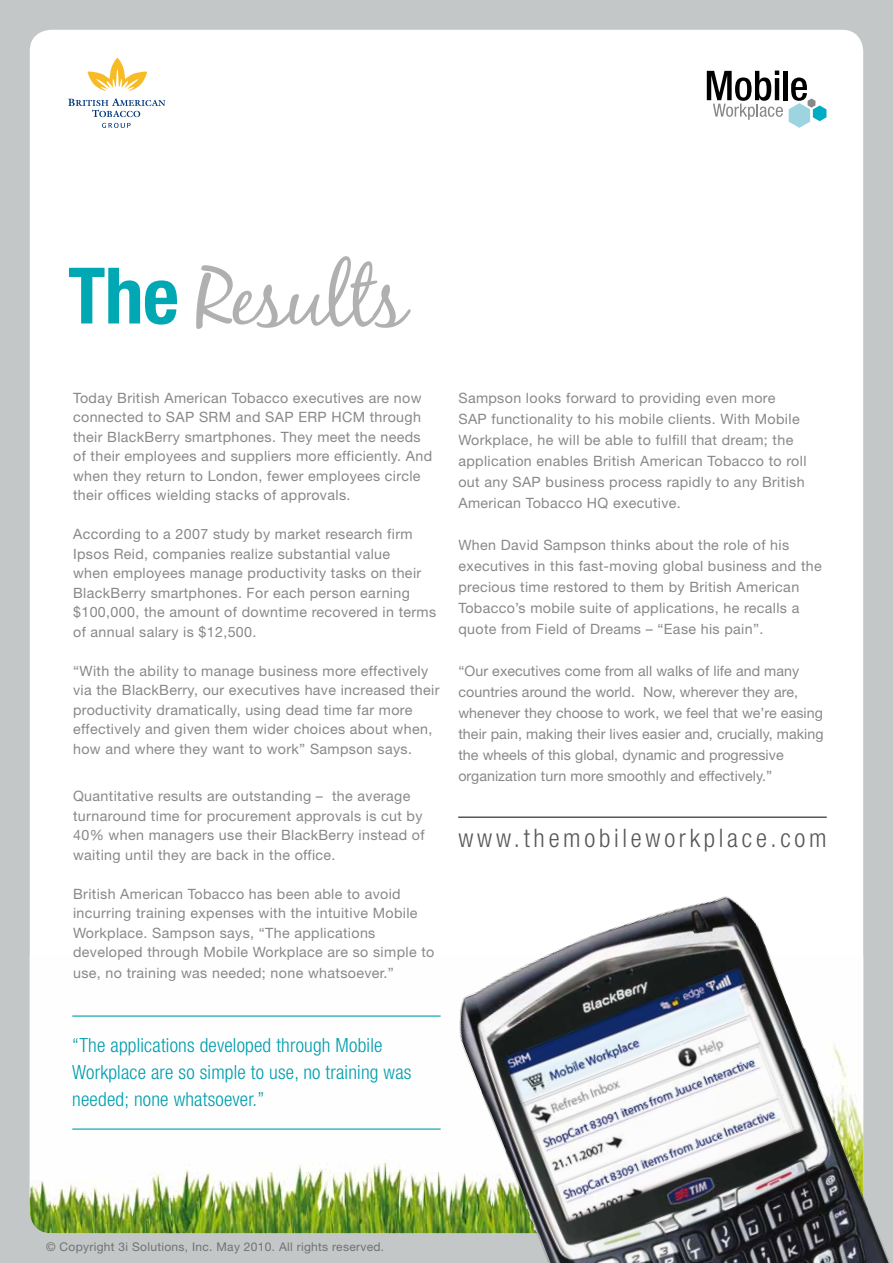
<style>
.page{position:relative;width:893px;height:1263px;background:#c4c7c7}
.page>*{position:absolute;margin:0;border:0;box-sizing:border-box;transform-origin:0 0}
.t1{font:81px "Black Jack";letter-spacing:-.01em;color:#b0b0b0}
.t2{font:300 condensed 25.5px "Helvetica Neue";letter-spacing:.145em;color:#58585a}
.t3{font:300 condensed 19.5px/27px "Helvetica Neue";letter-spacing:.01em;color:#009ead}
.t4{font:14.25px/19.5px "Helvetica Neue";letter-spacing:.025em;color:#87888a}
.t5{font:14.25px/21px "Helvetica Neue";letter-spacing:.005em;color:#87888a}
.t6{font:12px "Helvetica Neue";letter-spacing:.025em;color:#707172}
.s1{font-family:"Helvetica Neue";font-weight:700;font-stretch:condensed;font-size:78px;color:#00a8b4}
</style>
<div class="page">
<div style="left:30px;top:30px;width:833px;height:1203px;background:#fff;border-radius:21px"></div>
<img style="left:30px;top:1129px;width:359px;height:104px">
<img style="left:389px;top:824px;width:501px;height:439px">
<hr style="left:458px;top:816px;width:369px;height:2px;background:#58585a">
<svg style="left:88px;top:58px;width:59px;height:33px"></svg>
<svg style="left:68px;top:98px;width:97px;height:19px"></svg>
<svg style="left:102px;top:123px;width:29px;height:5px"></svg>
<hr style="left:72px;top:1015px;width:369px;height:2px;background:#009ead">
<hr style="left:72px;top:1128px;width:369px;height:1px;background:#009ead">
<svg style="left:707px;top:70px;width:120px;height:58px"></svg>
<div style="left:45px;top:1238px;width:357px;height:18px;background:#c4c7c7"></div>
<h1 class="t1" style="left:68px;top:248px;width:340px"><span class="s1">The</span> Results</h1>
<p class="t4" style="left:73px;top:388px;width:361px">Today British American Tobacco executives are now connected to SAP SRM and SAP ERP HCM through their BlackBerry smartphones. They meet the needs of their employees and suppliers more efficiently. And when they return to London, fewer employees circle their offices wielding stacks of approvals.</p>
<p class="t4" style="left:73px;top:524px;width:365px">According to a 2007 study by market research firm Ipsos Reid, companies realize substantial value<br>when employees manage productivity tasks on their BlackBerry smartphones. For each person earning $100,000, the amount of downtime recovered in terms of annual salary is $12,500.</p>
<p class="t4" style="left:73px;top:661px;width:368px">“With the ability to manage business more effectively via the BlackBerry, our executives have increased their productivity dramatically, using dead time far more effectively and given them wider choices about when, how and where they want to work” Sampson says.</p>
<p class="t4" style="left:73px;top:786px;width:353px">Quantitative results are outstanding – the average turnaround time for procurement approvals is cut by 40% when managers use their BlackBerry instead of waiting until they are back in the office.</p>
<p class="t4" style="left:73px;top:884px;width:363px">British American Tobacco has been able to avoid incurring training expenses with the intuitive Mobile Workplace. Sampson says, “The applications developed through Mobile Workplace are so simple to</p>
<p class="t4" style="left:73px;top:963px;width:322px">use, no training was needed; none whatsoever.”</p>
<p class="t4" style="left:458px;top:387px;width:350px;line-height:21px">Sampson looks forward to providing even more SAP functionality to his mobile clients. With Mobile Workplace, he will be able to fulfill that dream; the application enables British American Tobacco to roll out any SAP business process rapidly to any British American Tobacco HQ executive.</p>
<p class="t4" style="left:458px;top:534px;width:365px;line-height:21px">When David Sampson thinks about the role of his executives in this fast-moving global business and the precious time restored to them by British American Tobacco’s mobile suite of applications, he recalls a quote from Field of Dreams – “Ease his pain”.</p>
<p class="t5" style="left:458px;top:660px;width:367px">“Our executives come from all walks of life and many countries around the world. Now, wherever they are, whenever they choose to work, we feel that we’re easing their pain, making their lives easier and, crucially, making the wheels of this global, dynamic and progressive organization turn more smoothly and effectively.”</p>
<h2 class="t2" style="left:458px;top:823px;width:370px">www.themobileworkplace.com</h2>
<h3 class="t3" style="left:72px;top:1031px;width:341px">“The applications developed through Mobile<br>Workplace are so simple to use, no training was needed; none whatsoever.”</h3>
<p class="t6" style="left:133px;top:1240px;width:261px">Consulting, Inc. May 2008. All rights reserved.</p>
<p class="t6" style="left:46px;top:1240px;width:340px">© Copyright 3i Solutions, Inc. May 2010. All rights reserved.</p>
</div>
